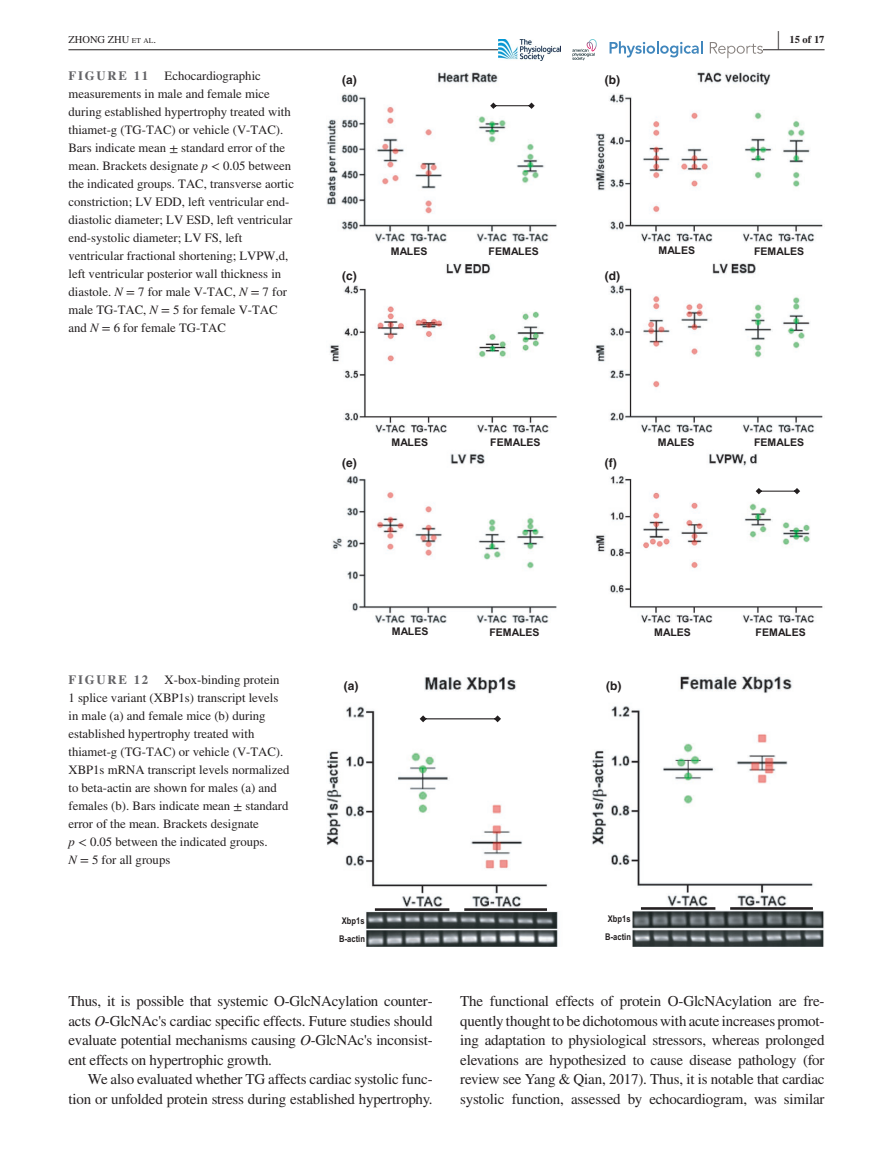
<style>
.page{position:relative;width:893px;height:1174px;background:#fff}
.page>*{position:absolute;margin:0;border:0;box-sizing:border-box;transform-origin:0 0}
.t1{font:700 25.95px "STIX";color:#231f20;scale:.36 1}
.t2{font:15px/19.5px "STIX";letter-spacing:-.01em;color:#231f20;text-align:justify}
.t3{font:12.75px/18px "STIX";color:#231f20}
.t4{font:700 12.75px "STIX";letter-spacing:.14em;color:#636366}
.t5{font:700 12px "Helvetica";color:#231f20}
.t6{font:700 10.5px "Arial";color:#231f20}
.t7{font:10.5px "STIX";color:#231f20}
.t8{font:700 10.5px "STIX";color:#231f20}
.t9{font:700 9.3px/17.9px "Arial Narrow";letter-spacing:.005em;color:#231f20}
.s1{font-size:7.35px}
.s2{font-style:italic}
</style>
<div class="page">
<hr style="left:68px;top:49px;width:756px;height:1px;background:#231f20">
<div style="left:498px;top:39px;width:265px;height:21px;background:#fff"></div>
<svg style="left:572px;top:39px;width:25px;height:21px"></svg>
<img style="left:498px;top:39px;width:62px;height:21px">
<svg style="left:610px;top:41px;width:93px;height:16px"></svg>
<svg style="left:710px;top:42px;width:53px;height:16px"></svg>
<img style="left:327px;top:72px;width:496px;height:551px">
<svg style="left:490px;top:103px;width:45px;height:6px"></svg>
<svg style="left:756px;top:488px;width:44px;height:6px"></svg>
<img style="left:327px;top:676px;width:497px;height:270px">
<hr style="left:375px;top:908px;width:74px;height:3px;background:#231f20">
<hr style="left:464px;top:908px;width:83px;height:3px;background:#231f20">
<svg style="left:420px;top:715px;width:81px;height:7px"></svg>
<hr style="left:641px;top:907px;width:74px;height:2px;background:#231f20">
<hr style="left:730px;top:907px;width:83px;height:2px;background:#231f20">
<h1 class="t1" style="left:778px;top:24px;width:7px">|</h1>
<p class="t7" style="left:68px;top:32px;width:89px">ZHONG ZHU <span class="s1">et al</span>.</p>
<p class="t8" style="left:789px;top:33px;width:36px">15 of 17</p>
<p class="t4" style="left:68px;top:68px;width:81px">FIGURE 11</p>
<p class="t3" style="left:68px;top:67px;width:227px;text-indent:96px">Echocardiographic measurements in male and female mice during established hypertrophy treated with thiamet-g (TG-TAC) or vehicle (V-TAC).<br>Bars indicate mean ± standard error of the mean. Brackets designate <span class="s2">p</span> &lt; 0.05 between the indicated groups. TAC, transverse aortic constriction; LV EDD, left ventricular end&shy;diastolic diameter; LV ESD, left ventricular end-systolic diameter; LV FS, left ventricular fractional shortening; LVPW,d, left ventricular posterior wall thickness in diastole. <span class="s2">N</span> = 7 for male V-TAC, <span class="s2">N</span> = 7 for male TG-TAC, <span class="s2">N</span> = 5 for female V-TAC and <span class="s2">N</span> = 6 for female TG-TAC</p>
<p class="t5" style="left:342px;top:73px;width:16px">(a)</p>
<p class="t5" style="left:605px;top:73px;width:17px">(b)</p>
<p class="t6" style="left:391px;top:244px;width:38px">MALES</p>
<p class="t6" style="left:489px;top:244px;width:52px">FEMALES</p>
<p class="t6" style="left:658px;top:244px;width:38px">MALES</p>
<p class="t6" style="left:754px;top:244px;width:52px">FEMALES</p>
<p class="t5" style="left:342px;top:268px;width:16px">(c)</p>
<p class="t5" style="left:605px;top:268px;width:17px">(d)</p>
<p class="t6" style="left:391px;top:435px;width:38px">MALES</p>
<p class="t6" style="left:490px;top:435px;width:52px">FEMALES</p>
<p class="t6" style="left:658px;top:435px;width:38px">MALES</p>
<p class="t6" style="left:754px;top:435px;width:52px">FEMALES</p>
<p class="t5" style="left:342px;top:455px;width:16px">(e)</p>
<p class="t5" style="left:605px;top:455px;width:13px">(f)</p>
<p class="t6" style="left:392px;top:624px;width:38px">MALES</p>
<p class="t6" style="left:489px;top:625px;width:52px">FEMALES</p>
<p class="t6" style="left:654px;top:625px;width:38px">MALES</p>
<p class="t6" style="left:756px;top:625px;width:52px">FEMALES</p>
<p class="t4" style="left:68px;top:672px;width:81px">FIGURE 12</p>
<p class="t3" style="left:68px;top:672px;width:222px;text-indent:96px">X-box-binding protein<br>1 splice variant (XBP1s) transcript levels in male (a) and female mice (b) during established hypertrophy treated with thiamet-g (TG-TAC) or vehicle (V-TAC).<br>XBP1s mRNA transcript levels normalized to beta-actin are shown for males (a) and females (b). Bars indicate mean ± standard error of the mean. Brackets designate<br><span class="s2">p</span> &lt; 0.05 between the indicated groups.<br><span class="s2">N</span> = 5 for all groups</p>
<p class="t5" style="left:344px;top:678px;width:16px">(a)</p>
<p class="t5" style="left:606px;top:678px;width:17px">(b)</p>
<p class="t9" style="left:339px;top:911px;width:27px">Xbp1s<br>Β-actin</p>
<p class="t9" style="left:605px;top:909px;width:27px">Xbp1s<br>Β-actin</p>
<p class="t2" style="left:68px;top:992px;width:366px">Thus, it is possible that systemic O-GlcNAcylation counter&shy;acts <span class="s2">O</span>-GlcNAc's cardiac specific effects. Future studies should evaluate potential mechanisms causing <span class="s2">O</span>-GlcNAc's inconsist&shy;ent effects on hypertrophic growth.</p>
<p class="t2" style="left:68px;top:1070px;width:366px;text-align:right">We also evaluated whether TG affects cardiac systolic func&shy;tion or unfolded protein stress during established hypertrophy.</p>
<p class="t2" style="left:460px;top:992px;width:366px">The functional effects of protein O-GlcNAcylation are fre&shy;quently thought to be dichotomous with acute increases promot&shy;ing adaptation to physiological stressors, whereas prolonged elevations are hypothesized to cause disease pathology (for review see Yang &amp; Qian, 2017). Thus, it is notable that cardiac systolic function, assessed by echocardiogram, was similar</p>
</div>
